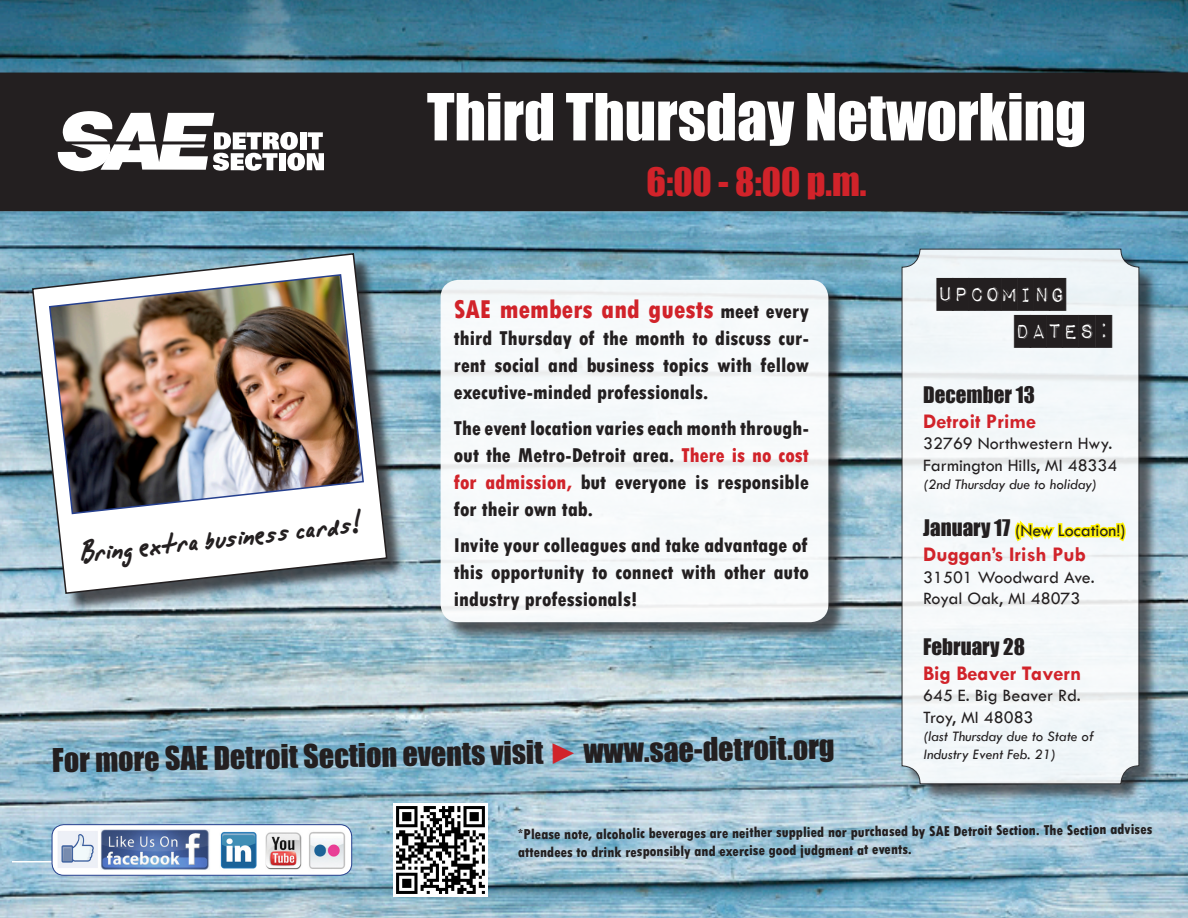
<style>
.page{position:relative;width:1188px;height:918px;background:#fff}
.page>*{position:absolute;margin:0;border:0;box-sizing:border-box;transform-origin:0 0}
.t1{font:60px "Impact";color:#fff}
.t2{font:39px "Alpha Mack AOE";color:#231f20}
.t3{font:36px "Impact";color:#d1232a}
.t4{font:30px "Impact";color:#231f20}
.t5{font:800 condensed 27px "Tw Cen";color:#d1232a}
.t6{font:27px "Impact Label";color:#231f20}
.t7{font:800 condensed 21px/27px "Tw Cen";color:#231f20;text-align:justify}
.t8{font:700 21px "Tw Cen";color:#d1232a}
.t9{font:21px "Impact";color:#231f20}
.t10{font:18px "Tw Cen";color:#231f20}
.t11{font:800 condensed 15px/17px "Tw Cen";color:#231f20}
.t12{font:italic 15px/18px "Tw Cen";color:#231f20}
.s1{font-size:21px;color:#231f20}
.s2{color:#d1232a}
.s3{font-family:"Impact";font-size:21px}
</style>
<div class="page">
<img style="left:0;top:0;width:1188px;height:918px">
<div style="left:904px;top:251px;width:254px;height:552px;background:#231f20;opacity:.75"></div>
<div style="left:902px;top:249px;width:237px;height:535px;background:#f3f8fa;border-radius:18px"></div>
<div style="left:902px;top:249px;width:237px;height:535px;border:1px solid #231f20;border-radius:18px"></div>
<div style="left:443px;top:282px;width:404px;height:359px;background:#231f20;opacity:.75"></div>
<div style="left:441px;top:280px;width:387px;height:342px;background:#f7fafb;border-radius:18px"></div>
<div style="left:1px;top:73px;width:1186px;height:137px;background:#231f20"></div>
<div style="left:0;top:73px;width:1188px;height:138px;border:2px solid #231f20"></div>
<hr style="left:12px;top:861px;width:161px;height:1px;background:#fff">
<svg style="left:1014px;top:520px;width:112px;height:22px"></svg>
<img style="left:52px;top:825px;width:300px;height:50px">
<div style="left:52px;top:825px;width:300px;height:50px;border:1px solid #253f8e;border-radius:12px"></div>
<div style="left:34px;top:255px;width:371px;height:357px;background:#231f20;opacity:.75"></div>
<svg style="left:31px;top:252px;width:357px;height:343px"></svg>
<img style="left:48px;top:273px;width:317px;height:242px">
<div style="left:938px;top:280px;width:125px;height:26px;background:#fff"></div>
<div style="left:1017px;top:318px;width:90px;height:25px;background:#fff"></div>
<svg style="left:58px;top:111px;width:266px;height:60px"></svg>
<img style="left:394px;top:803px;width:93px;height:94px">
<p class="t1" style="left:427px;top:70px;width:661px">Third Thursday Networking</p>
<p class="t3" style="left:647px;top:154px;width:221px">6:00 - 8:00 p.m.</p>
<p class="t2" style="left:78px;top:530px;width:284px;rotate:-6deg">Bring extra business cards!</p>
<p class="t5" style="left:454px;top:293px;width:357px">SAE members and guests <span class="s1">meet every</span></p>
<p class="t7" style="left:454px;top:324px;width:357px">third Thursday of the month to discuss cur&shy;rent social and business topics with fellow executive-minded professionals.</p>
<p class="t7" style="left:454px;top:414px;width:357px">The event location varies each month through&shy;out the Metro-Detroit area. <span class="s2">There is no cost for admission,</span> but everyone is responsible for their own tab.</p>
<p class="t7" style="left:454px;top:531px;width:357px">Invite your colleagues and take advantage of this opportunity to connect with other auto industry professionals!</p>
<p class="t4" style="left:52px;top:737px;width:784px;rotate:-1deg">For more SAE Detroit Section events visit <span class="s2">►</span> www.sae-detroit.org</p>
<p class="t6" style="left:938px;top:277px;width:130px">UPCOMING</p>
<p class="t6" style="left:1015px;top:314px;width:99px">DATES:</p>
<p class="t9" style="left:923px;top:378px;width:113px">December 13</p>
<p class="t8" style="left:923px;top:409px;width:114px">Detroit Prime</p>
<p class="t10" style="left:923px;top:433px;width:191px">32769 Northwestern Hwy.</p>
<p class="t10" style="left:923px;top:455px;width:196px">Farmington Hills, MI 48334</p>
<p class="t12" style="left:923px;top:475px;width:175px">(2nd Thursday due to holiday)</p>
<p class="t10" style="left:923px;top:519px;width:204px"><span class="s3">January 17</span> (New Location!)</p>
<p class="t8" style="left:923px;top:542px;width:164px">Duggan’s Irish Pub</p>
<p class="t10" style="left:923px;top:566px;width:173px">31501 Woodward Ave.</p>
<p class="t10" style="left:923px;top:588px;width:159px">Royal Oak, MI 48073</p>
<p class="t9" style="left:923px;top:630px;width:103px">February 28</p>
<p class="t8" style="left:923px;top:661px;width:160px">Big Beaver Tavern</p>
<p class="t10" style="left:923px;top:685px;width:159px">645 E. Big Beaver Rd.</p>
<p class="t10" style="left:923px;top:707px;width:112px">Troy, MI 48083</p>
<p class="t12" style="left:923px;top:727px;width:172px">(last Thursday due to State of<br>Industry Event Feb. 21)</p>
<p class="t11" style="left:518px;top:829px;width:636px;rotate:-1deg">*Please note, alcoholic beverages are neither supplied nor purchased by SAE Detroit Section. The Section advises attendees to drink responsibly and exercise good judgment at events.</p>
</div>
